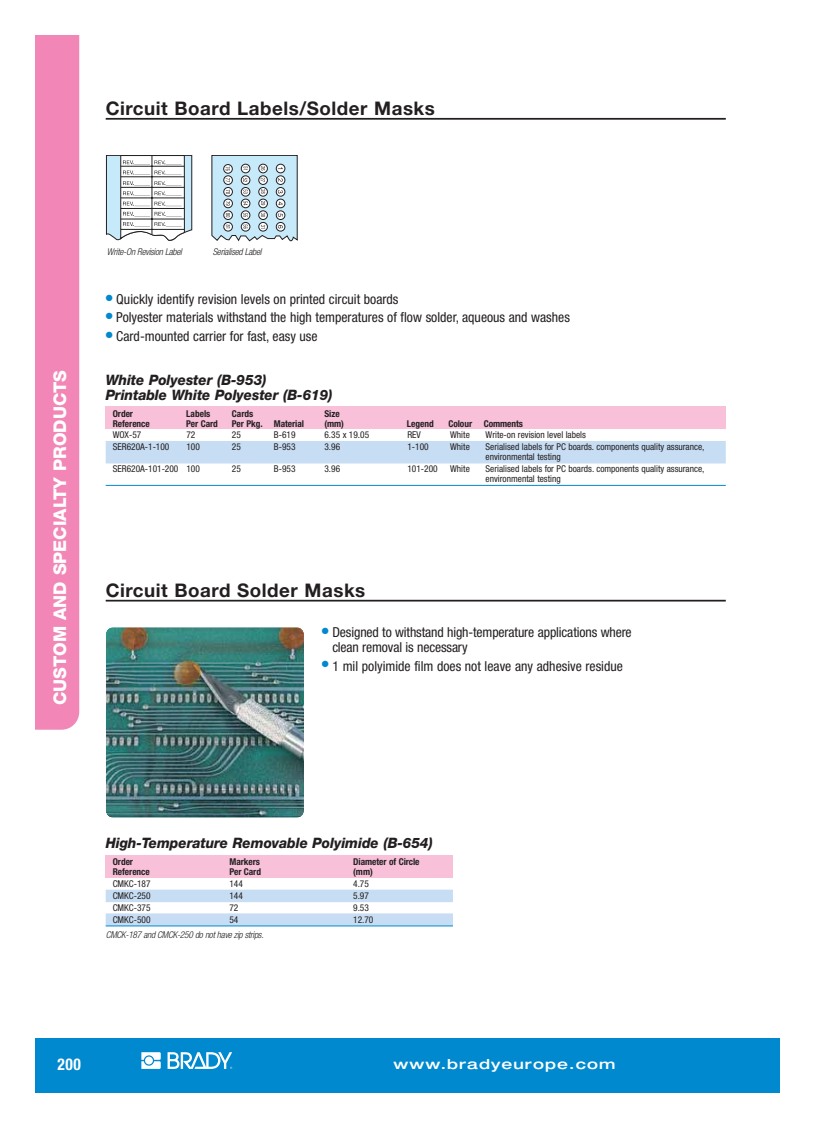
<style>
.page{position:relative;width:815px;height:1128px;background:#fff}
.page>*{position:absolute;margin:0;border:0;box-sizing:border-box;transform-origin:0 0}
.t1{font:700 18.75px "Helvetica Neue LT Std";letter-spacing:.03em;color:#231f20}
.t2{font:800 17.5px "Helvetica Neue LT Std";color:#fff}
.t3{font:700 condensed 16.25px "Helvetica Neue LT Std";color:#fff;scale:.95 1}
.t4{font:italic 800 14.38px/15px "Helvetica Neue LT Std";letter-spacing:-.005em;color:#231f20;scale:.95 1}
.t5{font:condensed 13.75px/15px "Helvetica Neue LT Std";color:#231f20}
.t6{font:500 expanded 13.75px "Helvetica Neue LT Std";letter-spacing:.075em;color:#fff;scale:1.1 1}
.t7{font:condensed 9.38px/10px "Helvetica Neue LT Std";color:#231f20}
.t8{font:700 condensed 9.38px "Helvetica Neue LT Std";letter-spacing:-.005em;color:#231f20}
.t9{font:italic 300 condensed 9.38px "Helvetica Neue LT Std";letter-spacing:-.025em;color:#231f20}
</style>
<div class="page">
<hr style="left:106px;top:118px;width:620px;height:2px;background:#231f20">
<hr style="left:106px;top:599px;width:620px;height:2px;background:#231f20">
<div style="left:35px;top:35px;width:44px;height:694px;background:#f287b7"></div>
<div style="left:35px;top:1038px;width:745px;height:54px;background:#0089cf"></div>
<svg style="left:168px;top:1052px;width:64px;height:16px"></svg>
<svg style="left:141px;top:1052px;width:20px;height:16px"></svg>
<div style="left:106px;top:406px;width:620px;height:23px;background:#f8c1d9"></div>
<svg style="left:106px;top:155px;width:86px;height:86px"></svg>
<svg style="left:211px;top:155px;width:87px;height:87px;background:#b7ced9"></svg>
<div style="left:106px;top:441px;width:620px;height:22px;background:#c7ddf3"></div>
<hr style="left:106px;top:485px;width:620px;height:1px;background:#0089cf">
<div style="left:106px;top:855px;width:347px;height:22px;background:#f8c1d9"></div>
<img style="left:106px;top:627px;width:198px;height:190px;border-radius:7px">
<div style="left:106px;top:889px;width:347px;height:13px;background:#c7ddf3"></div>
<div style="left:106px;top:913px;width:347px;height:12px;background:#c7ddf3"></div>
<hr style="left:106px;top:925px;width:347px;height:1px;background:#0089cf">
<h1 class="t1" style="left:106px;top:101px;width:331px">Circuit Board Labels/Solder Masks</h1>
<h2 class="t2" style="left:50px;top:705px;width:336px;rotate:-90deg">CUSTOM AND SPECIALTY PRODUCTS</h2>
<p class="t9" style="left:107px;top:248px;width:77px">Write-On Revision Label</p>
<p class="t9" style="left:213px;top:248px;width:51px">Serialised Label</p>
<h3 class="t5" style="left:106px;top:293px;width:294px"><sup>●</sup> Quickly identify revision levels on printed circuit boards</h3>
<h3 class="t5" style="left:106px;top:311px;width:466px"><sup>●</sup> Polyester materials withstand the high temperatures of flow solder, aqueous and washes</h3>
<h3 class="t5" style="left:106px;top:330px;width:213px"><sup>●</sup> Card-mounted carrier for fast, easy use</h3>
<h3 class="t4" style="left:106px;top:374px;width:240px">White Polyester (B-953)<br>Printable White Polyester (B-619)</h3>
<p class="t8" style="left:113px;top:410px;width:22px">Order</p>
<p class="t8" style="left:186px;top:410px;width:26px">Labels</p>
<p class="t8" style="left:232px;top:410px;width:23px">Cards</p>
<p class="t8" style="left:324px;top:410px;width:17px">Size</p>
<p class="t8" style="left:113px;top:420px;width:39px">Reference</p>
<p class="t8" style="left:186px;top:420px;width:33px">Per Card</p>
<p class="t8" style="left:232px;top:420px;width:74px">Per Pkg. Material</p>
<p class="t8" style="left:324px;top:420px;width:21px">(mm)</p>
<p class="t8" style="left:407px;top:420px;width:28px">Legend</p>
<p class="t8" style="left:448px;top:420px;width:76px">Colour Comments</p>
<p class="t7" style="left:113px;top:431px;width:30px">WOX-57</p>
<p class="t7" style="left:186px;top:431px;width:11px">72</p>
<p class="t7" style="left:232px;top:431px;width:11px">25</p>
<p class="t7" style="left:274px;top:431px;width:23px">B-619</p>
<p class="t7" style="left:324px;top:431px;width:46px">6.35 x 19.05</p>
<p class="t7" style="left:407px;top:431px;width:15px">REV</p>
<p class="t7" style="left:450px;top:431px;width:21px">White</p>
<p class="t7" style="left:486px;top:431px;width:102px">Write-on revision level labels</p>
<p class="t7" style="left:113px;top:443px;width:58px">SER620A-1-100</p>
<p class="t7" style="left:186px;top:443px;width:15px">100</p>
<p class="t7" style="left:232px;top:443px;width:10px">25</p>
<p class="t7" style="left:274px;top:443px;width:23px">B-953</p>
<p class="t7" style="left:324px;top:443px;width:17px">3.96</p>
<p class="t7" style="left:407px;top:443px;width:23px">1-100</p>
<p class="t7" style="left:450px;top:443px;width:21px">White</p>
<p class="t7" style="left:486px;top:443px;width:220px">Serialised labels for PC boards. components quality assurance, environmental testing</p>
<p class="t7" style="left:113px;top:465px;width:89px">SER620A-101-200 100</p>
<p class="t7" style="left:232px;top:465px;width:11px">25</p>
<p class="t7" style="left:274px;top:465px;width:23px">B-953</p>
<p class="t7" style="left:324px;top:465px;width:17px">3.96</p>
<p class="t7" style="left:407px;top:465px;width:32px">101-200</p>
<p class="t7" style="left:450px;top:465px;width:21px">White</p>
<p class="t7" style="left:486px;top:465px;width:220px">Serialised labels for PC boards. components quality assurance, environmental testing</p>
<h1 class="t1" style="left:106px;top:583px;width:261px">Circuit Board Solder Masks</h1>
<h3 class="t5" style="left:332px;top:626px;width:301px;text-indent:-11px"><sup>●</sup> Designed to withstand high-temperature applications where clean removal is necessary</h3>
<h3 class="t5" style="left:322px;top:659px;width:303px"><sup>●</sup> 1 mil polyimide film does not leave any adhesive residue</h3>
<h3 class="t4" style="left:106px;top:837px;width:346px">High-Temperature Removable Polyimide (B-654)</h3>
<p class="t8" style="left:113px;top:858px;width:22px">Order</p>
<p class="t8" style="left:229px;top:858px;width:32px">Markers</p>
<p class="t8" style="left:353px;top:858px;width:68px">Diameter of Circle</p>
<p class="t8" style="left:113px;top:868px;width:39px">Reference</p>
<p class="t8" style="left:229px;top:868px;width:33px">Per Card</p>
<p class="t8" style="left:353px;top:868px;width:21px">(mm)</p>
<p class="t7" style="left:113px;top:879px;width:39px">CMKC-187</p>
<p class="t7" style="left:229px;top:879px;width:15px">144</p>
<p class="t7" style="left:353px;top:879px;width:17px">4.75</p>
<p class="t7" style="left:113px;top:891px;width:39px">CMKC-250</p>
<p class="t7" style="left:229px;top:891px;width:15px">144</p>
<p class="t7" style="left:353px;top:891px;width:17px">5.97</p>
<p class="t7" style="left:113px;top:903px;width:39px">CMKC-375</p>
<p class="t7" style="left:229px;top:903px;width:10px">72</p>
<p class="t7" style="left:353px;top:903px;width:17px">9.53</p>
<p class="t7" style="left:113px;top:915px;width:39px">CMKC-500</p>
<p class="t7" style="left:229px;top:915px;width:10px">54</p>
<p class="t7" style="left:353px;top:915px;width:22px">12.70</p>
<p class="t9" style="left:106px;top:931px;width:159px">CMCK-187 and CMCK-250 do not have zip strips.</p>
<h3 class="t3" style="left:57px;top:1058px;width:26px">200</h3>
<h3 class="t6" style="left:394px;top:1056px;width:203px">www.bradyeurope.com</h3>
</div>
